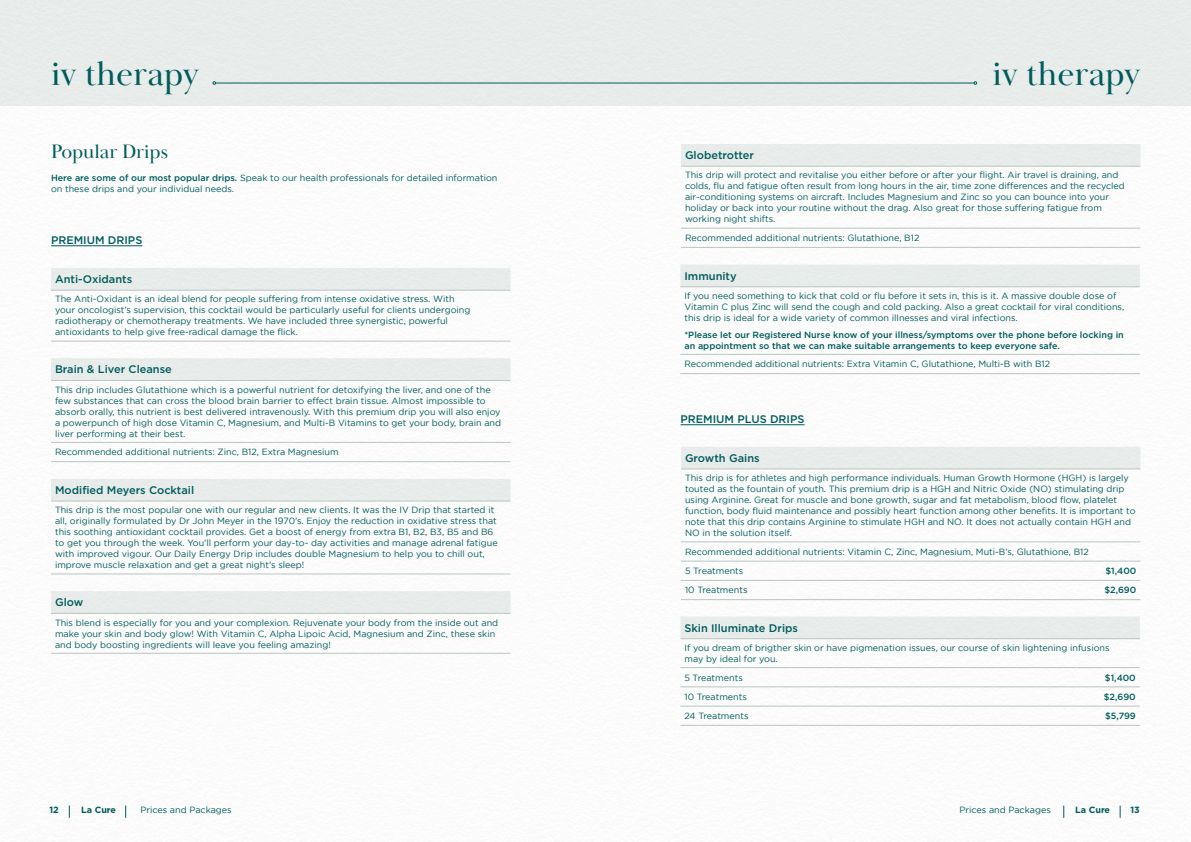
<style>
.page{position:relative;width:1191px;height:842px;background:#fff}
.page>*{position:absolute;margin:0;border:0;box-sizing:border-box;transform-origin:0 0}
.t1{font:35px "Baskerville Display PT";color:#005e5d}
.t2{font:20px "Baskerville Display PT";letter-spacing:-.005em;color:#005e5d}
.t3{font:500 11px "Gotham";color:#005e5d}
.t4{font:9px/11px "Gotham";color:#005e5d}
.t5{font:500 9px/11px "Gotham";color:#005e5d}
.t6{font:700 9px "Gotham";color:#005e5d}
.s1{font-weight:500}
</style>
<div class="page">
<img style="left:0;top:0;width:1191px;height:818px">
<h1 class="t1" style="left:51px;top:52px;width:149px">iv therapy</h1>
<h1 class="t1" style="left:992px;top:52px;width:149px">iv therapy</h1>
<h2 class="t2" style="left:51px;top:140px;width:118px">Popular Drips</h2>
<p class="t4" style="left:51px;top:172px;width:448px"><span class="s1">Here are some of our most popular drips.</span> Speak to our health professionals for detailed information on these drips and your individual needs.</p>
<p class="t3" style="left:51px;top:234px;width:93px">PREMIUM DRIPS</p>
<p class="t3" style="left:55px;top:273px;width:79px">Anti-Oxidants</p>
<p class="t4" style="left:55px;top:294px;width:417px">The Anti-Oxidant is an ideal blend for people suffering from intense oxidative stress. With your oncologist’s supervision, this cocktail would be particularly useful for clients undergoing radiotherapy or chemotherapy treatments. We have included three synergistic, powerful antioxidants to help give free-radical damage the flick.</p>
<p class="t3" style="left:55px;top:363px;width:118px">Brain &amp; Liver Cleanse</p>
<p class="t4" style="left:55px;top:384px;width:447px">This drip includes Glutathione which is a powerful nutrient for detoxifying the liver, and one of the few substances that can cross the blood brain barrier to effect brain tissue. Almost impossible to absorb orally, this nutrient is best delivered intravenously. With this premium drip you will also enjoy a powerpunch of high dose Vitamin C, Magnesium, and Multi-B Vitamins to get your body, brain and liver performing at their best.</p>
<p class="t4" style="left:55px;top:446px;width:285px">Recommended additional nutrients: Zinc, B12, Extra Magnesium</p>
<p class="t3" style="left:55px;top:484px;width:141px">Modified Meyers Cocktail</p>
<p class="t4" style="left:55px;top:504px;width:444px">This drip is the most popular one with our regular and new clients. It was the IV Drip that started it all, originally formulated by Dr John Meyer in the 1970’s. Enjoy the reduction in oxidative stress that this soothing antioxidant cocktail provides. Get a boost of energy from extra B1, B2, B3, B5 and B6 to get you through the week. You’ll perform your day-to- day activities and manage adrenal fatigue with improved vigour. Our Daily Energy Drip includes double Magnesium to help you to chill out, improve muscle relaxation and get a great night’s sleep!</p>
<p class="t3" style="left:55px;top:596px;width:30px">Glow</p>
<p class="t4" style="left:55px;top:617px;width:445px">This blend is especially for you and your complexion. Rejuvenate your body from the inside out and make your skin and body glow! With Vitamin C, Alpha Lipoic Acid, Magnesium and Zinc, these skin and body boosting ingredients will leave you feeling amazing!</p>
<p class="t3" style="left:685px;top:149px;width:71px">Globetrotter</p>
<p class="t4" style="left:685px;top:170px;width:441px">This drip will protect and revitalise you either before or after your flight. Air travel is draining, and colds, flu and fatigue often result from long hours in the air, time zone differences and the recycled air-conditioning systems on aircraft. Includes Magnesium and Zinc so you can bounce into your holiday or back into your routine without the drag. Also great for those suffering fatigue from working night shifts.</p>
<p class="t4" style="left:685px;top:232px;width:236px">Recommended additional nutrients: Glutathione, B12</p>
<p class="t3" style="left:684px;top:270px;width:54px">Immunity</p>
<p class="t4" style="left:684px;top:290px;width:441px">If you need something to kick that cold or flu before it sets in, this is it. A massive double dose of<br>Vitamin C plus Zinc will send the cough and cold packing. Also a great cocktail for viral conditions, this drip is ideal for a wide variety of common illnesses and viral infections.</p>
<p class="t5" style="left:684px;top:329px;width:441px">*Please let our Registered Nurse know of your illness/symptoms over the phone before locking in an appointment so that we can make suitable arrangements to keep everyone safe.</p>
<p class="t4" style="left:684px;top:358px;width:367px">Recommended additional nutrients: Extra Vitamin C, Glutathione, Multi-B with B12</p>
<p class="t3" style="left:680px;top:413px;width:125px">PREMIUM PLUS DRIPS</p>
<p class="t3" style="left:685px;top:452px;width:76px">Growth Gains</p>
<p class="t4" style="left:685px;top:472px;width:452px">This drip is for athletes and high performance individuals. Human Growth Hormone (HGH) is largely touted as the fountain of youth. This premium drip is a HGH and Nitric Oxide (NO) stimulating drip using Arginine. Great for muscle and bone growth, sugar and fat metabolism, blood flow, platelet function, body fluid maintenance and possibly heart function among other benefits. It is important to note that this drip contains Arginine to stimulate HGH and NO. It does not actually contain HGH and NO in the solution itself.</p>
<p class="t4" style="left:685px;top:542px;width:405px;line-height:19.3px">Recommended additional nutrients: Vitamin C, Zinc, Magnesium, Muti-B’s, Glutathione, B12<br>5 Treatments</p>
<p class="t5" style="left:1105px;top:565px;width:32px">$1,400</p>
<p class="t4" style="left:685px;top:584px;width:64px">10 Treatments</p>
<p class="t5" style="left:1104px;top:584px;width:33px">$2,690</p>
<p class="t3" style="left:684px;top:621px;width:115px">Skin Illuminate Drips</p>
<p class="t4" style="left:684px;top:642px;width:426px">If you dream of brigther skin or have pigmenation issues, our course of skin lightening infusions may by ideal for you.</p>
<p class="t4" style="left:684px;top:672px;width:60px">5 Treatments</p>
<p class="t5" style="left:1104px;top:672px;width:32px">$1,400</p>
<p class="t4" style="left:684px;top:691px;width:64px">10 Treatments</p>
<p class="t5" style="left:1103px;top:691px;width:33px">$2,690</p>
<p class="t4" style="left:684px;top:710px;width:66px">24 Treatments</p>
<p class="t5" style="left:1105px;top:710px;width:32px">$5,799</p>
<p class="t6" style="left:49px;top:805px;width:11px">12</p>
<p class="t6" style="left:81px;top:805px;width:36px">La Cure</p>
<p class="t4" style="left:140px;top:804px;width:93px">Prices and Packages</p>
<p class="t4" style="left:959px;top:804px;width:93px">Prices and Packages</p>
<p class="t6" style="left:1075px;top:805px;width:36px">La Cure</p>
<p class="t6" style="left:1130px;top:805px;width:11px">13</p>
</div>
